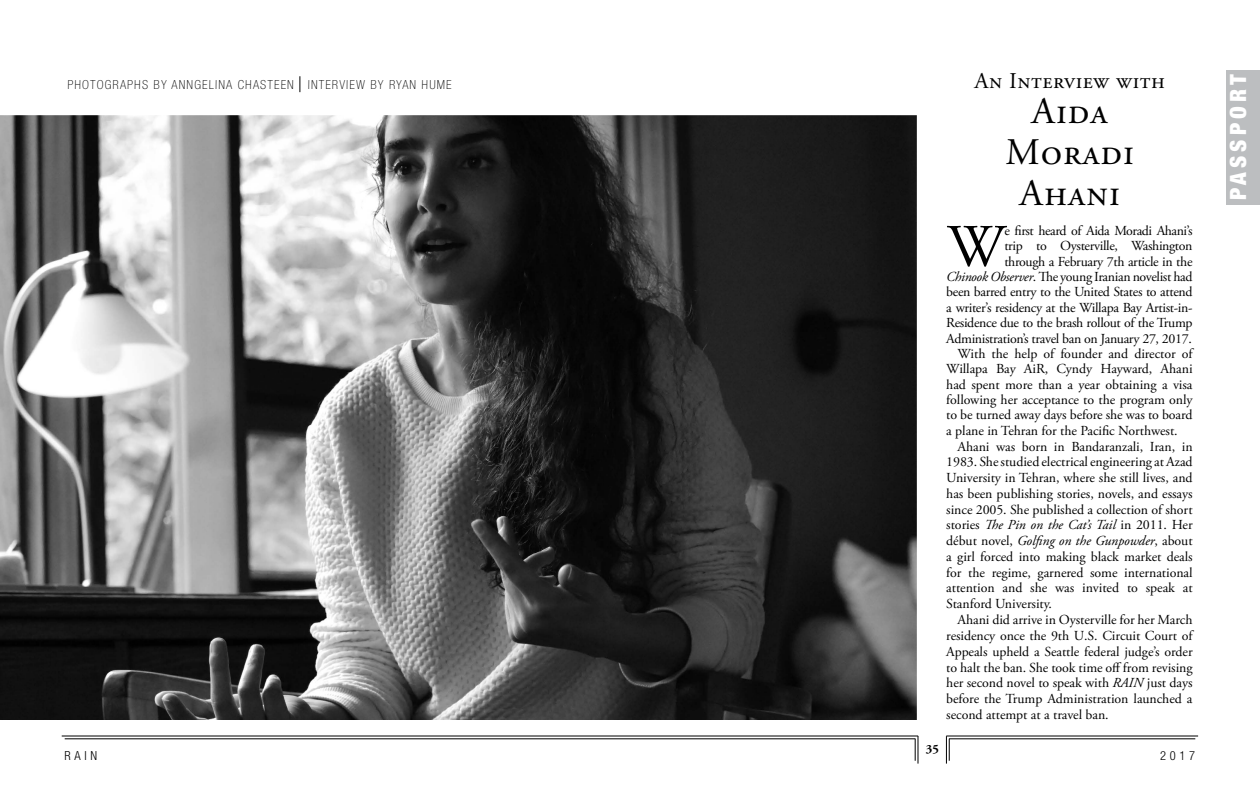
<style>
.page{position:relative;width:1260px;height:810px;background:#fff}
.page>*{position:absolute;margin:0;border:0;box-sizing:border-box;transform-origin:0 0}
.t1{font:60.12px "Adobe Garamond Pro";color:#000}
.t2{font:37.5px/41.2px "Adobe Garamond Pro";letter-spacing:.03em;color:#000;text-align:center}
.t3{font:22.5px "Adobe Garamond Pro";letter-spacing:.03em;color:#000}
.t4{font:900 condensed 22.5px "Helvetica Neue LT Std";color:#fff}
.t5{font:13.75px "Adobe Garamond Pro";letter-spacing:-.02em;color:#000}
.t6{font:italic 13.75px "Adobe Garamond Pro";color:#000}
.t7{font:13.75px "Adobe Garamond Pro";color:#000}
.t8{font:13.75px "Adobe Garamond Pro";letter-spacing:-.04em;color:#000}
.t9{font:13.75px "Adobe Garamond Pro";letter-spacing:-.045em;color:#000}
.t10{font:100 condensed 12.5px "Helvetica Neue LT Std";letter-spacing:.1em;color:#000}
.t11{font:300 condensed 12.5px "Helvetica Neue LT Std";letter-spacing:.3em;color:#000}
.t12{font:700 12.5px "Adobe Garamond Pro";color:#000}
.s1{font-style:italic}
.s2{font-style:normal}
</style>
<div class="page">
<img style="left:0;top:115px;width:917px;height:605px">
<svg style="left:300px;top:76px;width:1px;height:16px"></svg>
<svg style="left:915px;top:736px;width:4px;height:28px"></svg>
<svg style="left:946px;top:737px;width:4px;height:27px"></svg>
<hr style="left:62px;top:736px;width:856px;height:1px;background:#000">
<hr style="left:65px;top:739px;width:850px;height:1px;background:#000">
<hr style="left:949px;top:739px;width:246px;height:1px;background:#000">
<hr style="left:946px;top:736px;width:252px;height:1px;background:#000">
<div style="left:1226px;top:70px;width:34px;height:135px;background:#bcbec0"></div>
<p class="t10" style="left:68px;top:78px;width:386px">PHOTOGRAPHS BY ANNGELINA CHASTEEN INTERVIEW BY RYAN HUME</p>
<h3 class="t3" style="left:975px;top:68px;width:192px">An Interview with</h3>
<h2 class="t2" style="left:1005px;top:92px;width:131px">Aida<br>Moradi<br>Ahani</h2>
<p class="t5" style="left:1004px;top:222px;width:190px">e first heard of Aida Moradi Ahani’s</p>
<p class="t9" style="left:1004px;top:238px;width:190px">trip to Oysterville, Washington</p>
<p class="t5" style="left:1004px;top:253px;width:190px">through a February 7th article in the</p>
<p class="t5" style="left:946px;top:268px;width:248px"><span class="s1">Chinook Observer</span>. The young Iranian novelist had</p>
<p class="t5" style="left:946px;top:284px;width:248px">been barred entry to the United States to attend</p>
<p class="t8" style="left:946px;top:299px;width:248px">a writer’s residency at the Willapa Bay Artist-in-</p>
<p class="t5" style="left:946px;top:315px;width:248px">Residence due to the brash rollout of the Trump</p>
<p class="t5" style="left:946px;top:330px;width:247px">Administration’s travel ban on January 27, 2017.</p>
<p class="t5" style="left:958px;top:345px;width:236px">With the help of founder and director of</p>
<p class="t7" style="left:946px;top:361px;width:248px">Willapa Bay AiR, Cyndy Hayward, Ahani</p>
<p class="t5" style="left:946px;top:376px;width:248px">had spent more than a year obtaining a visa</p>
<p class="t5" style="left:946px;top:391px;width:248px">following her acceptance to the program only</p>
<p class="t5" style="left:946px;top:407px;width:248px">to be turned away days before she was to board</p>
<p class="t5" style="left:946px;top:422px;width:233px">a plane in Tehran for the Pacific Northwest.</p>
<p class="t5" style="left:958px;top:438px;width:237px">Ahani was born in Bandaranzali, Iran, in</p>
<p class="t5" style="left:946px;top:454px;width:248px">1983. She studied electrical engineering at Azad</p>
<p class="t5" style="left:946px;top:469px;width:248px">University in Tehran, where she still lives, and</p>
<p class="t5" style="left:946px;top:485px;width:248px">has been publishing stories, novels, and essays</p>
<p class="t5" style="left:946px;top:501px;width:248px">since 2005. She published a collection of short</p>
<p class="t6" style="left:946px;top:517px;width:248px"><span class="s2">stories</span> The Pin on the Cat’s Tail <span class="s2">in 2011. Her</span></p>
<p class="t6" style="left:946px;top:532px;width:248px"><span class="s2">début novel,</span> Golfing on the Gunpowder<span class="s2">, about</span></p>
<p class="t7" style="left:946px;top:548px;width:248px">a girl forced into making black market deals</p>
<p class="t5" style="left:946px;top:564px;width:248px">for the regime, garnered some international</p>
<p class="t5" style="left:946px;top:580px;width:248px">attention and she was invited to speak at</p>
<p class="t5" style="left:946px;top:595px;width:108px">Stanford University.</p>
<p class="t5" style="left:958px;top:611px;width:237px">Ahani did arrive in Oysterville for her March</p>
<p class="t5" style="left:946px;top:627px;width:248px">residency once the 9th U.S. Circuit Court of</p>
<p class="t5" style="left:946px;top:643px;width:248px">Appeals upheld a Seattle federal judge’s order</p>
<p class="t5" style="left:946px;top:659px;width:248px">to halt the ban. She took time off from revising</p>
<p class="t5" style="left:946px;top:675px;width:248px">her second novel to speak with <span class="s1">RAIN</span> just days</p>
<p class="t5" style="left:946px;top:691px;width:248px">before the Trump Administration launched a</p>
<p class="t5" style="left:946px;top:707px;width:164px">second attempt at a travel ban.</p>
<h1 class="t1" style="left:947px;top:211px;width:59px">W</h1>
<p class="t12" style="left:926px;top:741px;width:15px">35</p>
<p class="t11" style="left:64px;top:748px;width:34px">RAIN</p>
<p class="t11" style="left:1160px;top:748px;width:37px">2017</p>
<h3 class="t4" style="left:1224px;top:200px;width:127px;rotate:-90deg">PASSPORT</h3>
</div>
